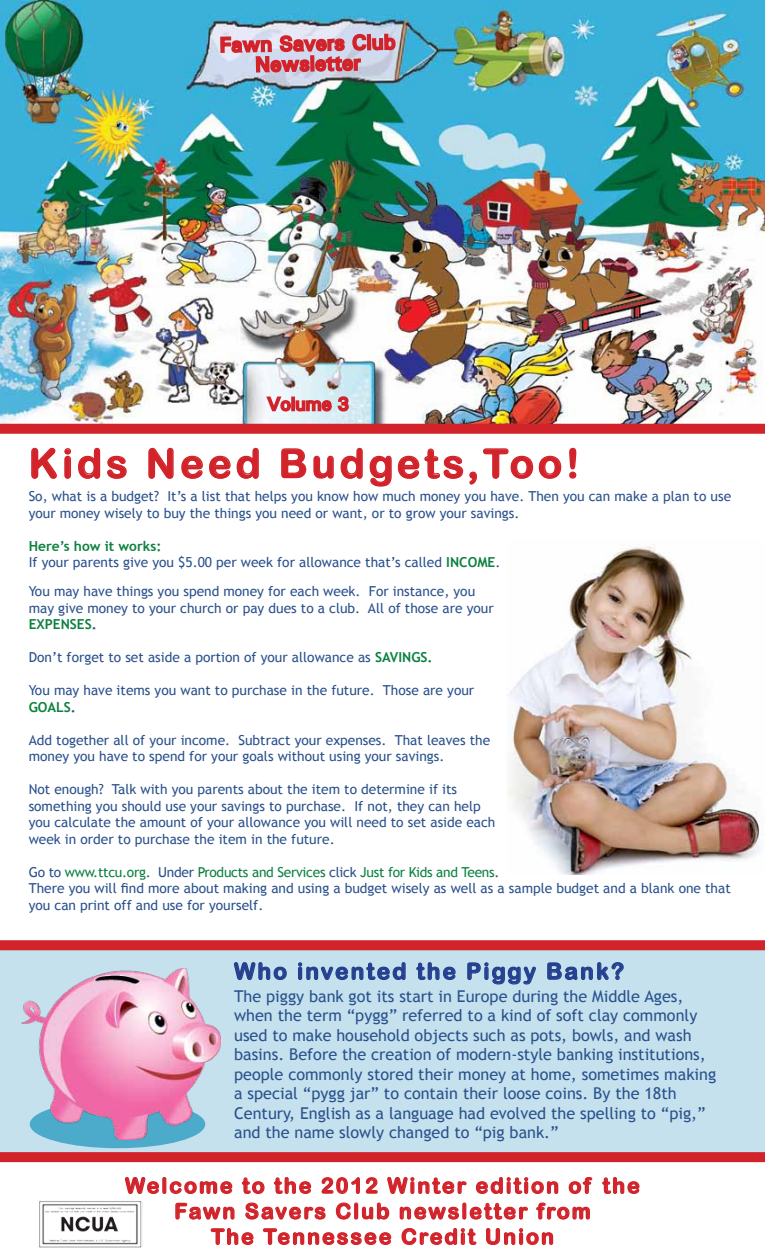
<style>
.page{position:relative;width:765px;height:1260px;background:#fff}
.page>*{position:absolute;margin:0;border:0;box-sizing:border-box;transform-origin:0 0}
.t1{font:40px "Arial Rounded MT Bold";letter-spacing:.1em;color:#d2232a}
.t2{font:22.5px "Arial Rounded MT Bold";letter-spacing:.1em;color:#25408f}
.t3{font:21.25px/25.5px "Arial Rounded MT Bold";letter-spacing:.1em;color:#d2232a;text-align:center}
.t4{font:16.25px/19.5px "Trebuchet MS";color:#2a518c}
.t5{font:13.75px/16.5px "Trebuchet MS";color:#2a518c}
.s1{font-weight:700;color:#0c8140}
.s2{font-weight:700}
.s3{color:#0c8140}
</style>
<div class="page">
<div style="left:0;top:940px;width:765px;height:222px;background:#c5e1ee"></div>
<img style="left:0;top:0;width:765px;height:424px">
<svg style="left:265px;top:395px;width:85px;height:18px;background:#d9959b"></svg>
<img style="left:219px;top:0;width:178px;height:341px">
<img style="left:508px;top:545px;width:253px;height:330px">
<svg style="left:31px;top:447px;width:26px;height:32px"></svg>
<svg style="left:64px;top:447px;width:63px;height:32px"></svg>
<svg style="left:148px;top:447px;width:26px;height:32px"></svg>
<svg style="left:181px;top:447px;width:78px;height:32px"></svg>
<svg style="left:281px;top:448px;width:26px;height:31px"></svg>
<svg style="left:313px;top:447px;width:249px;height:40px"></svg>
<svg style="left:569px;top:447px;width:8px;height:32px"></svg>
<svg style="left:125px;top:1177px;width:108px;height:17px"></svg>
<svg style="left:241px;top:1177px;width:24px;height:17px"></svg>
<svg style="left:274px;top:1177px;width:38px;height:17px"></svg>
<svg style="left:321px;top:1177px;width:57px;height:17px"></svg>
<svg style="left:387px;top:1177px;width:80px;height:17px"></svg>
<svg style="left:476px;top:1177px;width:83px;height:17px"></svg>
<svg style="left:568px;top:1177px;width:25px;height:17px"></svg>
<svg style="left:602px;top:1177px;width:38px;height:17px"></svg>
<svg style="left:175px;top:1202px;width:217px;height:43px"></svg>
<svg style="left:399px;top:1202px;width:191px;height:43px"></svg>
<img style="left:39px;top:1201px;width:104px;height:47px">
<div style="left:30px;top:1100px;width:175px;height:48px;background:#4caaca;border-radius:50%"></div>
<svg style="left:233px;top:962px;width:54px;height:18px"></svg>
<svg style="left:298px;top:962px;width:108px;height:18px"></svg>
<svg style="left:416px;top:962px;width:40px;height:18px"></svg>
<svg style="left:467px;top:962px;width:69px;height:23px"></svg>
<svg style="left:547px;top:962px;width:77px;height:18px"></svg>
<img style="left:21px;top:969px;width:200px;height:171px">
<div style="left:0;top:424px;width:765px;height:10px;background:#d2232a"></div>
<div style="left:0;top:940px;width:765px;height:10px;background:#d2232a"></div>
<div style="left:0;top:1152px;width:765px;height:10px;background:#d2232a"></div>
<h1 class="t1" style="left:29px;top:440px;width:552px">Kids Need Budgets,Too!</h1>
<p class="t5" style="left:29px;top:488px;width:704px">So, what is a budget? It’s a list that helps you know how much money you have. Then you can make a plan to use your money wisely to buy the things you need or want, or to grow your savings.</p>
<p class="t5" style="left:29px;top:538px;width:473px"><span class="s1">Here’s how it works:<br></span>If your parents give you $5.00 per week for allowance that’s called <span class="s1">INCOME</span>.</p>
<p class="t5" style="left:29px;top:583px;width:466px">You may have things you spend money for each week. For instance, you may give money to your church or pay dues to a club. All of those are your<br><span class="s1">EXPENSES</span><span class="s2">.</span></p>
<p class="t5" style="left:29px;top:649px;width:405px">Don’t forget to set aside a portion of your allowance as <span class="s1">SAVINGS.</span></p>
<p class="t5" style="left:29px;top:682px;width:447px">You may have items you want to purchase in the future. Those are your<br><span class="s1">GOALS</span><span class="s2">.</span></p>
<p class="t5" style="left:29px;top:732px;width:463px">Add together all of your income. Subtract your expenses. That leaves the money you have to spend for your goals without using your savings.</p>
<p class="t5" style="left:29px;top:781px;width:468px">Not enough? Talk with you parents about the item to determine if its something you should use your savings to purchase. If not, they can help you calculate the amount of your allowance you will need to set aside each week in order to purchase the item in the future.</p>
<p class="t5" style="left:29px;top:864px;width:704px">Go to <span class="s3">www.ttcu.org</span>. Under <span class="s3">Products and Services</span> click <span class="s3">Just for Kids and Teens</span>.<br>There you will find more about making and using a budget wisely as well as a sample budget and a blank one that you can print off and use for yourself.</p>
<h2 class="t2" style="left:234px;top:958px;width:391px">Who invented the Piggy Bank?</h2>
<p class="t4" style="left:234px;top:987px;width:484px">The piggy bank got its start in Europe during the Middle Ages, when the term “pygg” referred to a kind of soft clay commonly used to make household objects such as pots, bowls, and wash basins. Before the creation of modern-style banking institutions, people commonly stored their money at home, sometimes making a special “pygg jar” to contain their loose coins. By the 18th Century, English as a language had evolved the spelling to “pig,” and the name slowly changed to “pig bank.”</p>
<h3 class="t3" style="left:125px;top:1173px;width:516px">Welcome to the 2012 Winter edition of the<br>Fawn Savers Club newsletter from<br>The Tennessee Credit Union</h3>
</div>
